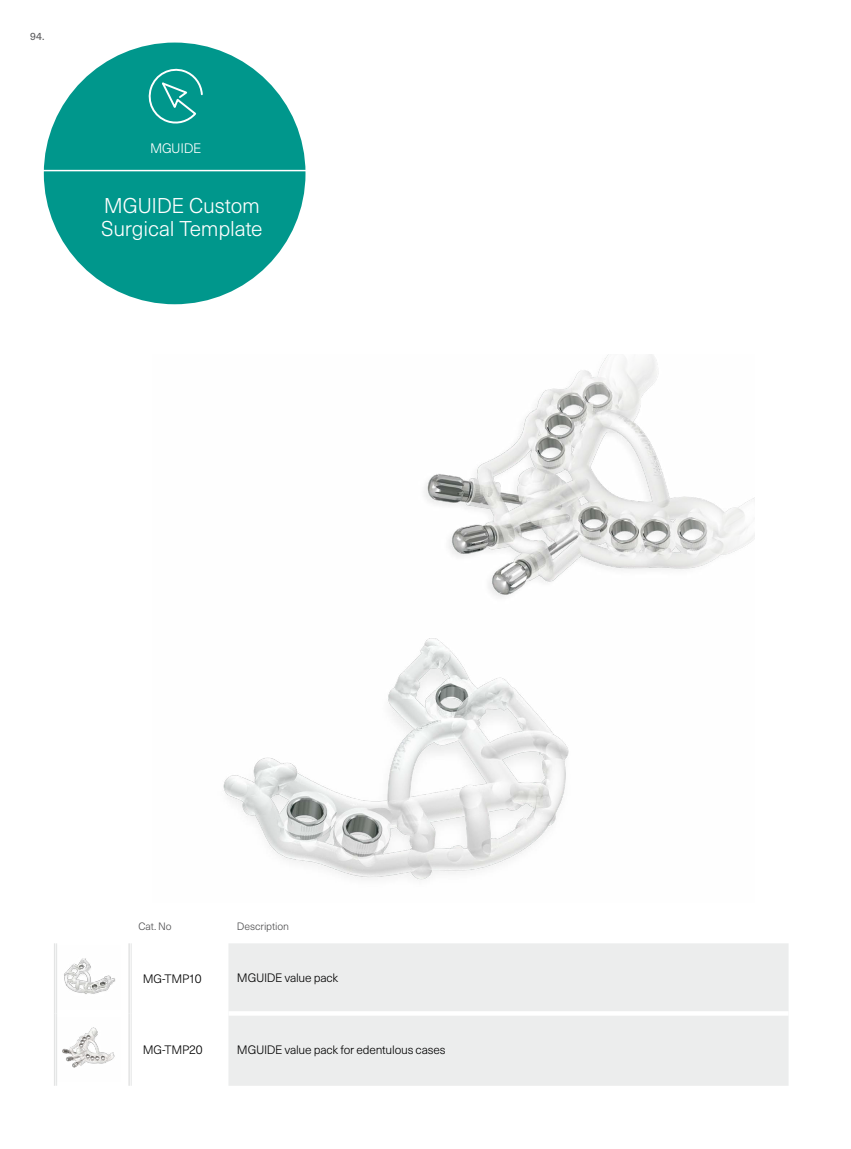
<style>
.page{position:relative;width:851px;height:1149px;background:#fff}
.page>*{position:absolute;margin:0;border:0;box-sizing:border-box;transform-origin:0 0}
.t1{font:300 21px/22.5px "Neue Haas Unica W1 G";letter-spacing:-.015em;color:#fff}
.t2{font:300 13.5px "Neue Haas Unica W1 G";letter-spacing:-.025em;color:#fff}
.t3{font:300 12px "Neue Haas Unica W1 G";letter-spacing:-.015em;color:#000}
.t4{font:300 10.5px "Neue Haas Unica W1 G";letter-spacing:-.01em;color:#4b4b4d}
.t5{font:10.5px "Neue Haas Unica W1 G";color:#58585a}
.s1{font-size:12.6px}
</style>
<div class="page">
<div style="left:44px;top:43px;width:261px;height:261px;background:#00978c;border-radius:50%"></div>
<hr style="left:37px;top:170px;width:270px;height:1px;background:#fff">
<svg style="left:148px;top:68px;width:55px;height:56px"></svg>
<img style="left:223px;top:354px;width:531px;height:526px">
<div style="left:228px;top:943px;width:560px;height:142px;background:#eceded"></div>
<div style="left:228px;top:1010px;width:560px;height:5px;background:#fff"></div>
<hr style="left:54px;top:943px;width:1px;height:70px;background:#e3e4e4">
<hr style="left:56px;top:943px;width:1px;height:70px;background:#e3e4e4">
<hr style="left:54px;top:1013px;width:1px;height:72px;background:#e3e4e4">
<hr style="left:56px;top:1013px;width:1px;height:72px;background:#e3e4e4">
<hr style="left:128px;top:943px;width:2px;height:70px;background:#e3e4e4">
<hr style="left:131px;top:943px;width:1px;height:70px;background:#e3e4e4">
<hr style="left:128px;top:1013px;width:2px;height:72px;background:#e3e4e4">
<hr style="left:131px;top:1013px;width:1px;height:72px;background:#e3e4e4">
<img style="left:64px;top:958px;width:51px;height:36px">
<img style="left:62px;top:1027px;width:53px;height:41px">
<p class="t5" style="left:30px;top:29px;width:16px">94.</p>
<p class="t2" style="left:150px;top:138px;width:53px">MGUIDE</p>
<h1 class="t1" style="left:101px;top:193px;width:163px">MGUIDE Custom<br>Surgical Template</h1>
<p class="t4" style="left:138px;top:918px;width:35px">Cat. No</p>
<p class="t4" style="left:237px;top:918px;width:53px">Description</p>
<p class="t3" style="left:143px;top:969px;width:61px">MG-TMP<span class="s1">10</span></p>
<p class="t3" style="left:237px;top:968px;width:103px">MGUIDE value pack</p>
<p class="t3" style="left:143px;top:1040px;width:61px">MG-TMP<span class="s1">20</span></p>
<p class="t3" style="left:237px;top:1040px;width:210px">MGUIDE value pack for edentulous cases</p>
</div>
